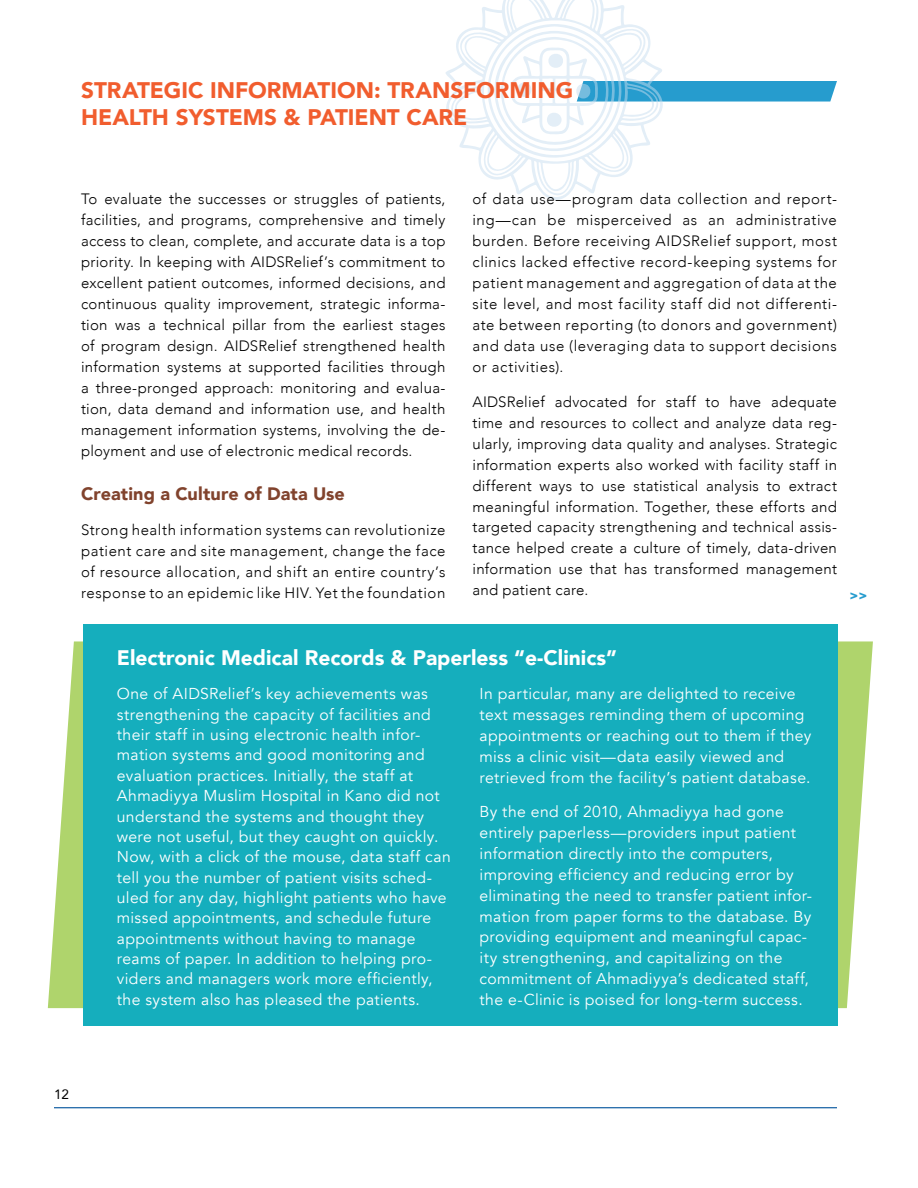
<style>
.page{position:relative;width:918px;height:1188px;background:#fff}
.page>*{position:absolute;margin:0;border:0;box-sizing:border-box;transform-origin:0 0}
.t1{font:900 22.5px/27px "Avenir";color:#f15d2e}
.t2{font:900 21px "Avenir";color:#fff}
.t3{font:900 18px "Avenir";letter-spacing:.005em;color:#81432d}
.t4{font:15.75px/20.4px "Avenir";letter-spacing:.025em;color:#fff}
.t5{font:300 15px/21px "Avenir";letter-spacing:.03em;color:#000;text-align:justify}
.t6{font:13.5px "Avenir";color:#000}
.t7{font:900 13.5px "Avenir";color:#269cce}
</style>
<div class="page">
<hr style="left:54px;top:1107px;width:783px;height:1px;background:#00529c">
<svg style="left:446px;top:0;width:186px;height:200px"></svg>
<svg style="left:481px;top:24px;width:356px;height:138px"></svg>
<svg style="left:48px;top:641px;width:825px;height:367px;fill:#afd46c"></svg>
<div style="left:83px;top:624px;width:755px;height:401px;background:#15aebd"></div>
<h1 class="t1" style="left:81px;top:76px;width:494px">STRATEGIC INFORMATION: TRANSFORMING<br>HEALTH SYSTEMS &amp; PATIENT CARE</h1>
<p class="t5" style="left:81px;top:188px;width:366px">To evaluate the successes or struggles of patients, facilities, and programs, comprehensive and timely access to clean, complete, and accurate data is a top priority. In keeping with AIDSRelief’s commitment to excellent patient outcomes, informed decisions, and continuous quality improvement, strategic informa&shy;tion was a technical pillar from the earliest stages of program design. AIDSRelief strengthened health information systems at supported facilities through a three-pronged approach: monitoring and evalua&shy;tion, data demand and information use, and health management information systems, involving the de&shy;ployment and use of electronic medical records.</p>
<p class="t3" style="left:81px;top:479px;width:265px">Creating a Culture of Data Use</p>
<p class="t5" style="left:81px;top:519px;width:366px">Strong health information systems can revolutionize patient care and site management, change the face of resource allocation, and shift an entire country’s response to an epidemic like HIV. Yet the foundation</p>
<p class="t5" style="left:472px;top:188px;width:366px">of data use—program data collection and report&shy;ing—can be misperceived as an administrative burden. Before receiving AIDSRelief support, most clinics lacked effective record-keeping systems for patient management and aggregation of data at the site level, and most facility staff did not differenti&shy;ate between reporting (to donors and government) and data use (leveraging data to support decisions or activities).</p>
<p class="t5" style="left:472px;top:391px;width:366px">AIDSRelief advocated for staff to have adequate time and resources to collect and analyze data reg&shy;ularly, improving data quality and analyses. Strategic information experts also worked with facility staff in different ways to use statistical analysis to extract meaningful information. Together, these efforts and targeted capacity strengthening and technical assis&shy;tance helped create a culture of timely, data-driven information use that has transformed management and patient care.</p>
<p class="t7" style="left:850px;top:584px;width:19px">&gt;&gt;</p>
<h2 class="t2" style="left:117px;top:640px;width:502px">Electronic Medical Records &amp; Paperless “e-Clinics”</h2>
<p class="t4" style="left:117px;top:684px;width:335px">One of AIDSRelief’s key achievements was strengthening the capacity of facilities and their staff in using electronic health infor&shy;mation systems and good monitoring and evaluation practices. Initially, the staff at Ahmadiyya Muslim Hospital in Kano did not understand the systems and thought they were not useful, but they caught on quickly.<br>Now, with a click of the mouse, data staff can tell you the number of patient visits sched&shy;uled for any day, highlight patients who have missed appointments, and schedule future appointments without having to manage reams of paper. In addition to helping pro&shy;viders and managers work more efficiently, the system also has pleased the patients.</p>
<p class="t4" style="left:480px;top:684px;width:333px;line-height:20.9px">In particular, many are delighted to receive text messages reminding them of upcoming appointments or reaching out to them if they miss a clinic visit—data easily viewed and retrieved from the facility’s patient database.</p>
<p class="t4" style="left:480px;top:802px;width:334px;line-height:20.9px">By the end of 2010, Ahmadiyya had gone entirely paperless—providers input patient information directly into the computers, improving efficiency and reducing error by eliminating the need to transfer patient infor&shy;mation from paper forms to the database. By providing equipment and meaningful capac&shy;ity strengthening, and capitalizing on the commitment of Ahmadiyya’s dedicated staff, the e-Clinic is poised for long-term success.</p>
<p class="t6" style="left:54px;top:1083px;width:17px">12</p>
</div>
